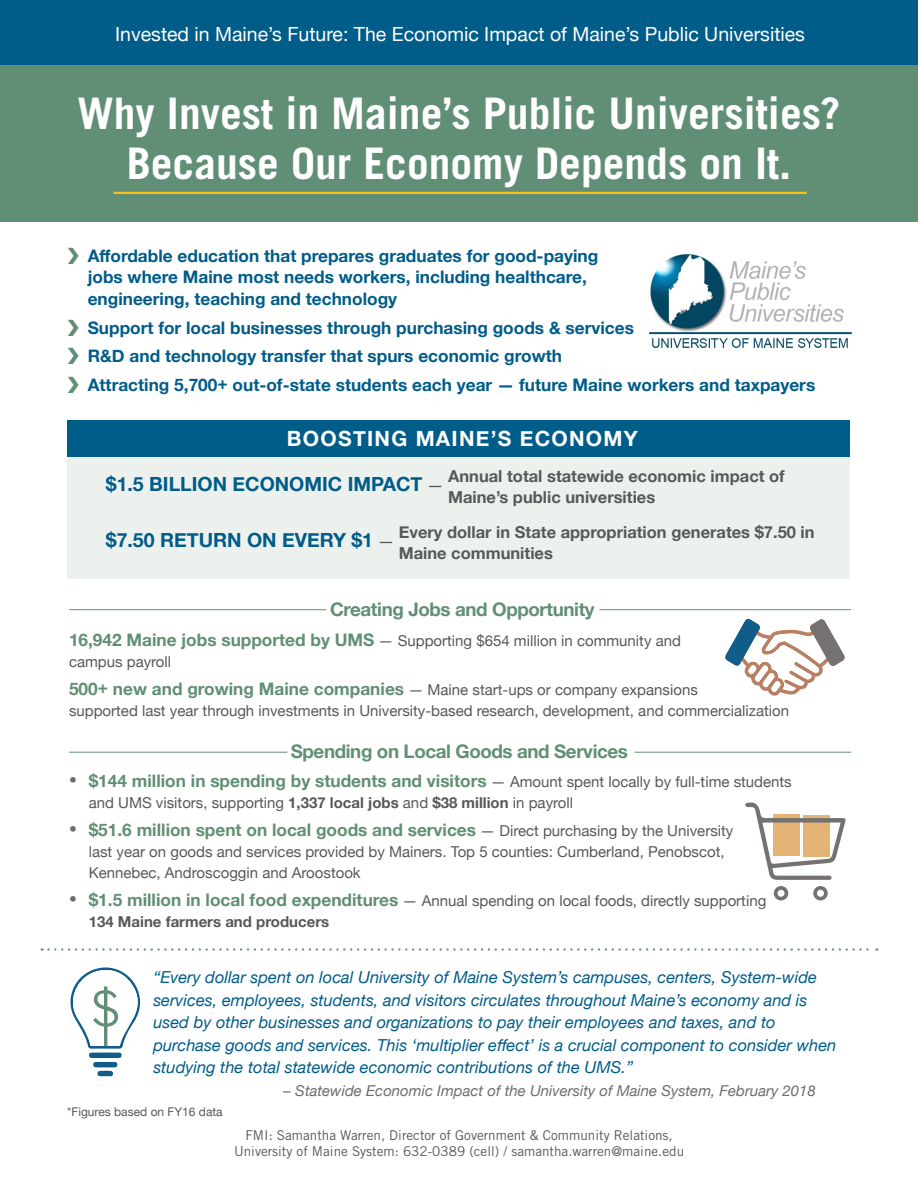
<style>
.page{position:relative;width:918px;height:1188px;background:#fff}
.page>*{position:absolute;margin:0;border:0;box-sizing:border-box;transform-origin:0 0}
.t1{font:700 43.5px "Trade Gothic LT Std";color:#fff}
.t2{font:700 21px "Helvetica Neue";letter-spacing:.06em;color:#fff}
.t3{font:19.5px "Helvetica Neue";color:#fff}
.t4{font:700 19.5px "Helvetica Neue";color:#005c88}
.t5{font:700 18.75px "Helvetica Neue";letter-spacing:-.02em;color:#618f75}
.t6{font:700 17.25px/21.8px "Helvetica Neue";color:#005c88}
.t7{font:700 17.25px "Helvetica Neue";color:#618f75}
.t8{font:italic 16.5px/22.5px "Helvetica Neue";color:#005c88}
.t9{font:700 16.5px "Helvetica Neue";color:#57585a}
.t10{font:15px/21px "Helvetica Neue";color:#57585a}
.t11{font:italic 15px "Helvetica Neue";color:#6c6d70}
.t12{font:13.5px/16.5px "Trade Gothic LT Std";color:#57585a;text-align:center}
.t13{font:12px "Helvetica Neue";color:#57585a}
.s1{font-weight:400;font-size:16.5px;color:#57585a}
.s2{font-weight:700;font-size:17.25px;color:#618f75}
.s3{font-size:25.5px;color:#6c6d70}
.s4{font-weight:400;font-size:15px;color:#57585a}
.s5{font-weight:700}
.s6{font-weight:700;font-size:25.5px;color:#6c6d70}
</style>
<div class="page">
<svg style="left:745px;top:802px;width:101px;height:98px"></svg>
<div style="left:68px;top:422px;width:782px;height:157px;background:#ecf1ee"></div>
<div style="left:68px;top:420px;width:782px;height:37px;background:#005c88"></div>
<div style="left:0;top:0;width:918px;height:222px;background:#618f75"></div>
<hr style="left:113px;top:192px;width:694px;height:2px;background:#fdbe15">
<div style="left:0;top:0;width:918px;height:65px;background:#005c88"></div>
<svg style="left:70px;top:967px;width:70px;height:109px"></svg>
<hr style="left:599px;top:609px;width:252px;height:1px;background:#618f75">
<hr style="left:69px;top:609px;width:257px;height:1px;background:#618f75">
<svg style="left:725px;top:619px;width:120px;height:77px"></svg>
<svg style="left:42px;top:948px;width:835px;height:3px"></svg>
<hr style="left:634px;top:752px;width:217px;height:1px;background:#618f75">
<hr style="left:69px;top:752px;width:218px;height:1px;background:#618f75">
<img style="left:649px;top:254px;width:203px;height:94px">
<p class="t3" style="left:115px;top:20px;width:691px">Invested in Maine’s Future: The Economic Impact of Maine’s Public Universities</p>
<p class="t1" style="left:78px;top:86px;width:764px">Why Invest in Maine’s Public Universities?</p>
<p class="t1" style="left:127px;top:137px;width:666px">Because Our Economy Depends on It.</p>
<p class="t6" style="left:88px;top:245px;width:512px">Affordable education that prepares graduates for good-paying jobs where Maine most needs workers, including healthcare, engineering, teaching and technology</p>
<p class="t6" style="left:88px;top:317px;width:548px">Support for local businesses through purchasing goods &amp; services</p>
<p class="t6" style="left:88px;top:345px;width:476px">R&amp;D and technology transfer that spurs economic growth</p>
<p class="t6" style="left:88px;top:374px;width:729px">Attracting 5,700+ out-of-state students each year — future Maine workers and taxpayers</p>
<p class="t2" style="left:287px;top:422px;width:352px">BOOSTING MAINE’S ECONOMY</p>
<p class="t4" style="left:106px;top:469px;width:339px">$1.5 BILLION ECONOMIC IMPACT <span class="s1">—</span></p>
<p class="t9" style="left:448px;top:463px;width:338px">Annual total statewide economic impact of</p>
<p class="t9" style="left:448px;top:484px;width:209px">Maine’s public universities</p>
<p class="t4" style="left:106px;top:524px;width:290px">$7.50 RETURN ON EVERY $1 <span class="s1">—</span></p>
<p class="t9" style="left:399px;top:519px;width:417px">Every dollar in State appropriation generates $7.50 in</p>
<p class="t9" style="left:399px;top:540px;width:156px">Maine communities</p>
<p class="t5" style="left:330px;top:595px;width:266px">Creating Jobs and Opportunity</p>
<p class="t10" style="left:69px;top:631px;width:613px"><span class="s2">16,942 Maine jobs supported by UMS</span> — Supporting $654 million in community and campus payroll</p>
<p class="t10" style="left:69px;top:680px;width:722px"><span class="s2">500+ new and growing Maine companies</span> — Maine start-ups or company expansions<br>supported last year through investments in University-based research, development, and commercialization</p>
<p class="t5" style="left:291px;top:737px;width:339px">Spending on Local Goods and Services</p>
<p class="t7" style="left:68px;top:767px;width:725px"><span class="s3">•</span> $144 million in spending by students and visitors <span class="s4">— Amount spent locally by full-time students</span></p>
<p class="t10" style="left:89px;top:793px;width:486px">and UMS visitors, supporting <span class="s5">1,337 local jobs</span> and <span class="s5">$38 million</span> in payroll</p>
<p class="t7" style="left:68px;top:816px;width:666px"><span class="s3">•</span> $51.6 million spent on local goods and services <span class="s4">— Direct purchasing by the University</span></p>
<p class="t10" style="left:89px;top:842px;width:637px">last year on goods and services provided by Mainers. Top 5 counties: Cumberland, Penobscot,<br>Kennebec, Androscoggin and Aroostook</p>
<p class="t10" style="left:89px;top:891px;width:679px;text-indent:-20px"><span class="s6">•</span> <span class="s2">$1.5 million in local food expenditures</span> — Annual spending on local foods, directly supporting<br><span class="s5">134 Maine farmers and producers</span></p>
<p class="t8" style="left:153px;top:967px;width:685px">“Every dollar spent on local University of Maine System’s campuses, centers, System-wide services, employees, students, and visitors circulates throughout Maine’s economy and is used by other businesses and organizations to pay their employees and taxes, and to purchase goods and services. This ‘multiplier effect’ is a crucial component to consider when studying the total statewide economic contributions of the UMS.”</p>
<p class="t11" style="left:284px;top:1080px;width:534px">– Statewide Economic Impact of the University of Maine System, February 2018</p>
<p class="t13" style="left:67px;top:1103px;width:157px">*Figures based on FY16 data</p>
<p class="t12" style="left:234px;top:1126px;width:452px">FMI: Samantha Warren, Director of Government &amp; Community Relations,<br>University of Maine System: 632-0389 (cell) / samantha.warren@maine.edu</p>
</div>
